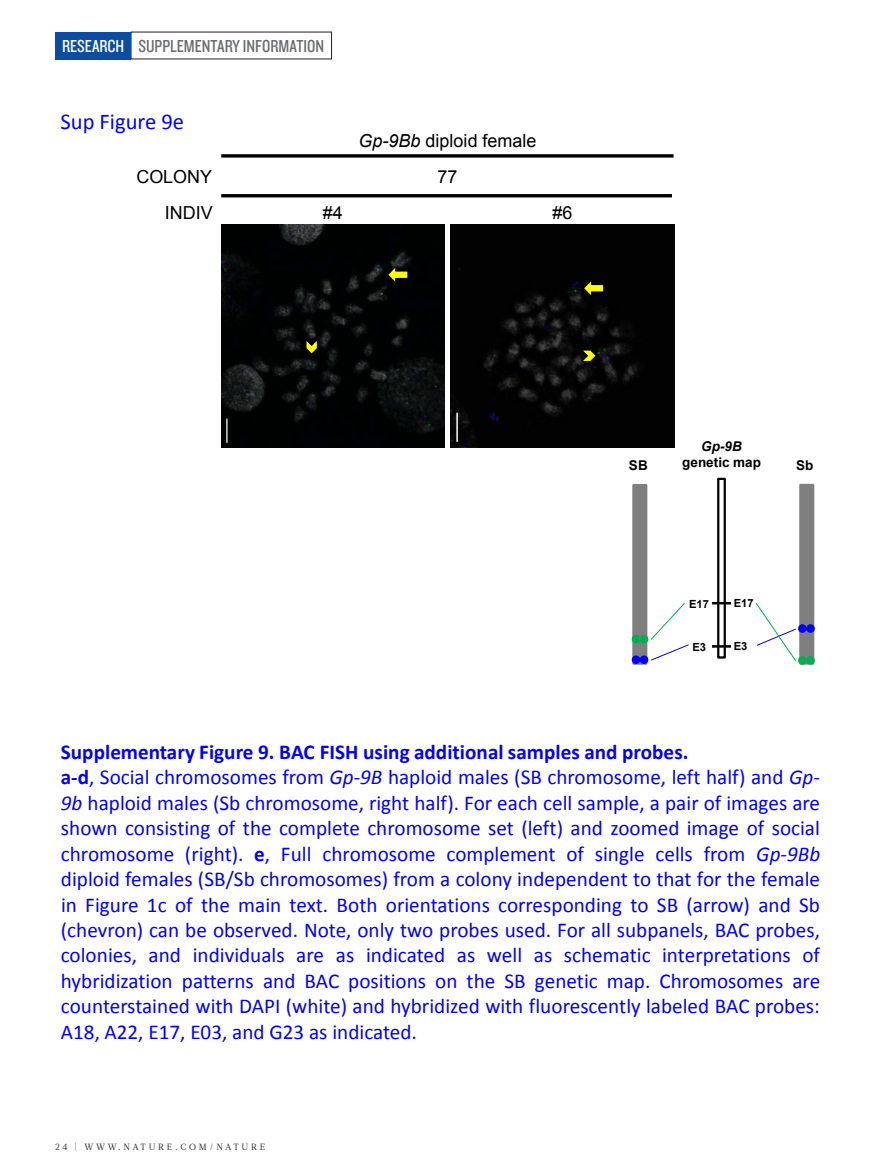
<style>
.page{position:relative;width:893px;height:1174px;background:#fff}
.page>*{position:absolute;margin:0;border:0;box-sizing:border-box;transform-origin:0 0}
.t1{font:22.5px "Calibri";color:#00f}
.t2{font:21.15px/25.3px "Calibri";color:#00f}
.t3{font:18px "Arial";color:#000}
.t4{font:18px "Knockout 29 Junior Ltweight";color:#6c6d70}
.t5{font:18px "Knockout 29 Junior Ltweight";color:#fff}
.t6{font:700 13.5px/16.2px "Arial";letter-spacing:.005em;color:#000;text-align:center}
.t7{font:700 11.25px "Arial";letter-spacing:-.005em;color:#000}
.t8{font:9px "Glosa Math";letter-spacing:.3em;color:#231f20}
.s1{font-style:italic}
.s2{font-weight:700}
</style>
<div class="page">
<div style="left:55px;top:32px;width:76px;height:27px;background:#0d4da1"></div>
<img style="left:221px;top:224px;width:223px;height:223px">
<img style="left:451px;top:224px;width:223px;height:223px">
<hr style="left:221px;top:194px;width:451px;height:3px;background:#000">
<svg style="left:221px;top:154px;width:452px;height:4px;background:#272727"></svg>
<div style="left:633px;top:485px;width:13px;height:178px;background:#7f7f7f"></div>
<div style="left:632px;top:484px;width:15px;height:181px;border:2px solid #7f7f7f"></div>
<div style="left:640px;top:655px;width:8px;height:9px;border:2px solid #00f;border-radius:50%"></div>
<div style="left:632px;top:655px;width:8px;height:9px;border:2px solid #00f;border-radius:50%"></div>
<div style="left:632px;top:635px;width:8px;height:8px;border:2px solid #00b050;border-radius:50%"></div>
<svg style="left:633px;top:602px;width:56px;height:59px"></svg>
<div style="left:800px;top:485px;width:13px;height:178px;background:#7f7f7f"></div>
<div style="left:799px;top:484px;width:15px;height:180px;border:2px solid #7f7f7f"></div>
<div style="left:807px;top:625px;width:7px;height:6px;background:#00f;border-radius:50%"></div>
<div style="left:806px;top:624px;width:9px;height:9px;border:2px solid #00f;border-radius:50%"></div>
<div style="left:798px;top:624px;width:9px;height:9px;border:2px solid #00f;border-radius:50%"></div>
<div style="left:807px;top:657px;width:7px;height:6px;background:#00b050;border-radius:50%"></div>
<div style="left:806px;top:656px;width:9px;height:9px;border:2px solid #00b050;border-radius:50%"></div>
<svg style="left:755px;top:602px;width:50px;height:60px"></svg>
<div style="left:798px;top:656px;width:9px;height:9px;border:2px solid #00b050;border-radius:50%"></div>
<div style="left:717px;top:478px;width:9px;height:180px;border:2px solid #000"></div>
<svg style="left:712px;top:645px;width:19px;height:2px"></svg>
<svg style="left:712px;top:602px;width:19px;height:2px"></svg>
<svg style="left:387px;top:265px;width:21px;height:19px"></svg>
<svg style="left:305px;top:338px;width:14px;height:17px"></svg>
<svg style="left:583px;top:279px;width:21px;height:19px"></svg>
<svg style="left:580px;top:349px;width:17px;height:14px"></svg>
<p class="t5" style="left:62px;top:34px;width:64px">RESEARCH</p>
<p class="t4" style="left:138px;top:34px;width:187px">SUPPLEMENTARY INFORMATION</p>
<p class="t1" style="left:61px;top:108px;width:125px">Sup Figure 9e</p>
<p class="t3" style="left:136px;top:165px;width:77px">COLONY</p>
<p class="t3" style="left:359px;top:129px;width:179px"><span class="s1">Gp-9Bb</span> diploid female</p>
<p class="t3" style="left:438px;top:165px;width:21px">77</p>
<p class="t3" style="left:165px;top:201px;width:49px">INDIV</p>
<p class="t3" style="left:552px;top:201px;width:21px">#6</p>
<p class="t3" style="left:323px;top:201px;width:21px">#4</p>
<p class="t6" style="left:682px;top:439px;width:80px"><span class="s1">Gp-9B </span>genetic map</p>
<p class="t6" style="left:629px;top:458px;width:20px">SB</p>
<p class="t6" style="left:796px;top:458px;width:19px">Sb</p>
<p class="t7" style="left:689px;top:596px;width:21px">E17</p>
<p class="t7" style="left:692px;top:639px;width:15px">E3</p>
<p class="t7" style="left:734px;top:596px;width:21px">E17</p>
<p class="t7" style="left:734px;top:639px;width:15px">E3</p>
<p class="t2" style="left:61px;top:739px;width:761px"><span class="s2">Supplementary Figure 9. BAC FISH using additional samples and probes.<br>a-d</span>, Social chromosomes from <span class="s1">Gp-9B</span> haploid males (SB chromosome, left half) and <span class="s1">Gp-9b</span> haploid males (Sb chromosome, right half). For each cell sample, a pair of images are shown consisting of the complete chromosome set (left) and zoomed image of social chromosome (right). <span class="s2">e</span>, Full chromosome complement of single cells from <span class="s1">Gp-9Bb </span>diploid females (SB/Sb chromosomes) from a colony independent to that for the female in Figure 1c of the main text. Both orientations corresponding to SB (arrow) and Sb (chevron) can be observed. Note, only two probes used. For all subpanels, BAC probes, colonies, and individuals are as indicated as well as schematic interpretations of hybridization patterns and BAC positions on the SB genetic map. Chromosomes are counterstained with DAPI (white) and hybridized with fluorescently labeled BAC probes:<br>A18, A22, E17, E03, and G23 as indicated.</p>
<p class="t8" style="left:55px;top:1141px;width:211px">24 | WWW.NATURE.COM/NATURE</p>
</div>
